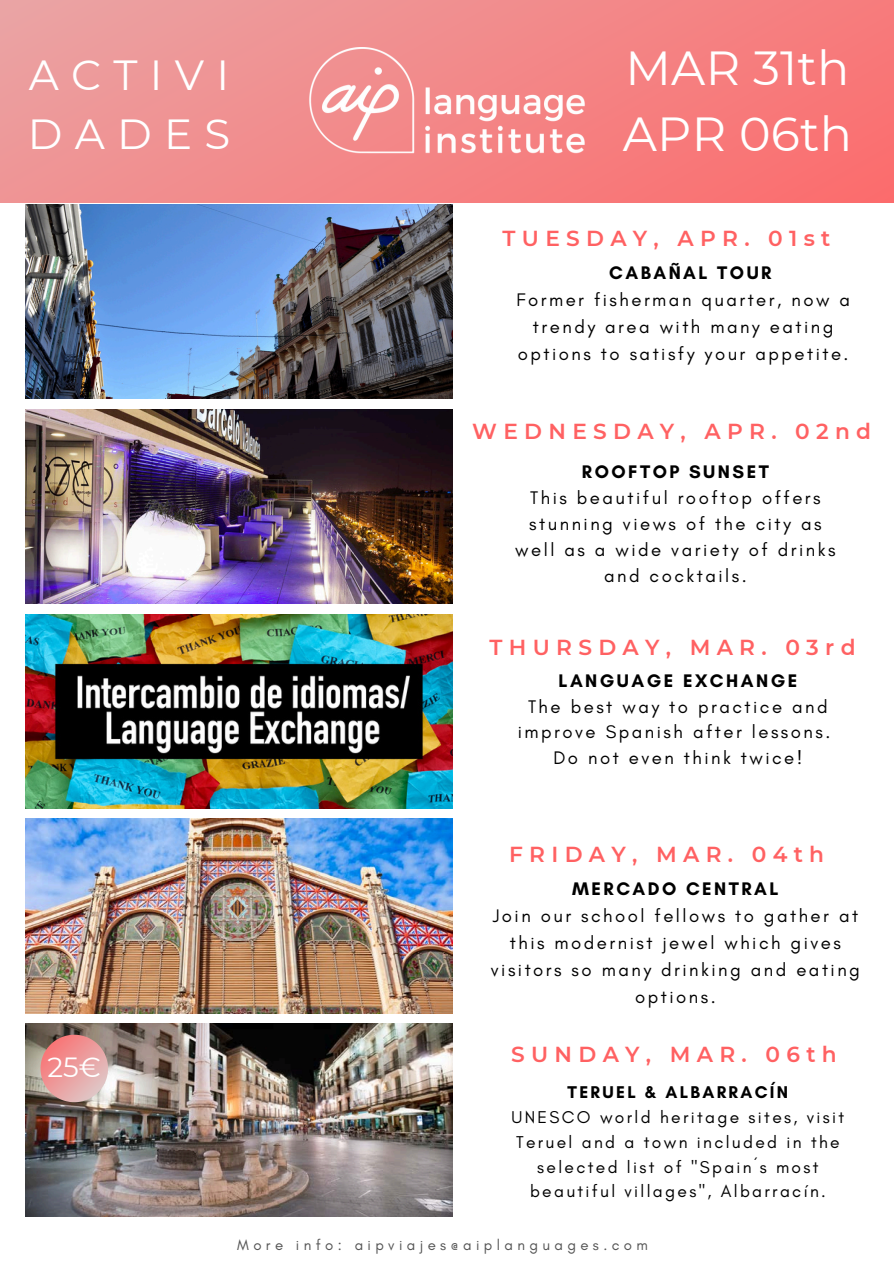
<style>
.page{position:relative;width:894px;height:1264px;background:#fff}
.page>*{position:absolute;margin:0;border:0;box-sizing:border-box;transform-origin:0 0}
.t1{font:47.7px/66.4px "Montserrat";letter-spacing:.005em;color:#fff}
.t2{font:42px/58.5px "Montserrat";letter-spacing:.29em;color:#fff}
.t3{font:27.6px "Montserrat";color:#fff}
.t4{font:600 21.75px "Montserrat";letter-spacing:.29em;color:#ff6162}
.t5{font:18.6px/27px "Glacial Indifference";letter-spacing:.135em;color:#000;text-align:center}
.t6{font:700 18.6px "Glacial Indifference";letter-spacing:.135em;color:#000}
.t7{font:17.4px/24.8px "Glacial Indifference";letter-spacing:.135em;color:#000;text-align:center}
.t8{font:700 17.4px "Glacial Indifference";letter-spacing:.135em;color:#000}
.t9{font:15px "Glacial Indifference";letter-spacing:.29em;color:#545454}
</style>
<div class="page">
<img style="left:26px;top:205px;width:426px;height:193px">
<img style="left:26px;top:410px;width:426px;height:193px">
<img style="left:26px;top:614px;width:426px;height:194px">
<img style="left:26px;top:818px;width:426px;height:194px">
<img style="left:26px;top:1023px;width:426px;height:193px">
<div style="left:0;top:0;width:893px;height:203px;background:linear-gradient(to right,#ec9d9d,#f97374)"></div>
<img style="left:307px;top:48px;width:280px;height:114px">
<svg style="left:41px;top:1034px;width:67px;height:68px;background:#d89997"></svg>
<h2 class="t2" style="left:28px;top:45px;width:204px">ACTIVI<br>DADES</h2>
<h1 class="t1" style="left:622px;top:33px;width:231px">MAR 31th<br>APR 06th</h1>
<p class="t4" style="left:502px;top:223px;width:329px">TUESDAY, APR. 01st</p>
<p class="t6" style="left:609px;top:261px;width:164px">CABAÑAL TOUR</p>
<p class="t5" style="left:516px;top:287px;width:335px">Former fisherman quarter, now a trendy area with many eating options to satisfy your appetite.</p>
<p class="t4" style="left:472px;top:416px;width:400px">WEDNESDAY, APR. 02nd</p>
<p class="t6" style="left:581px;top:460px;width:188px">ROOFTOP SUNSET</p>
<p class="t5" style="left:515px;top:485px;width:322px;line-height:26px">This beautiful rooftop offers stunning views of the city as well as a wide variety of drinks and cocktails.</p>
<p class="t4" style="left:489px;top:632px;width:367px">THURSDAY, MAR. 03rd</p>
<p class="t6" style="left:558px;top:669px;width:240px">LANGUAGE EXCHANGE</p>
<p class="t5" style="left:517px;top:694px;width:314px;line-height:25.5px">The best way to practice and improve Spanish after lessons.<br>Do not even think twice!</p>
<h3 class="t3" style="left:47px;top:1048px;width:55px">25€</h3>
<p class="t4" style="left:509px;top:838px;width:316px">FRIDAY, MAR. 04th</p>
<p class="t6" style="left:572px;top:877px;width:208px">MERCADO CENTRAL</p>
<p class="t5" style="left:490px;top:902px;width:370px">Join our school fellows to gather at this modernist jewel which gives visitors so many drinking and eating options.</p>
<p class="t4" style="left:511px;top:1038px;width:327px">SUNDAY, MAR. 06th</p>
<p class="t8" style="left:567px;top:1081px;width:222px">TERUEL &amp; ALBARRACÍN</p>
<p class="t7" style="left:511px;top:1105px;width:334px">UNESCO world heritage sites, visit Teruel and a town included in the selected list of "Spain´s most beautiful villages", Albarracín.</p>
<p class="t9" style="left:237px;top:1236px;width:412px">More info: aipviajes@aiplanguages.com</p>
</div>
